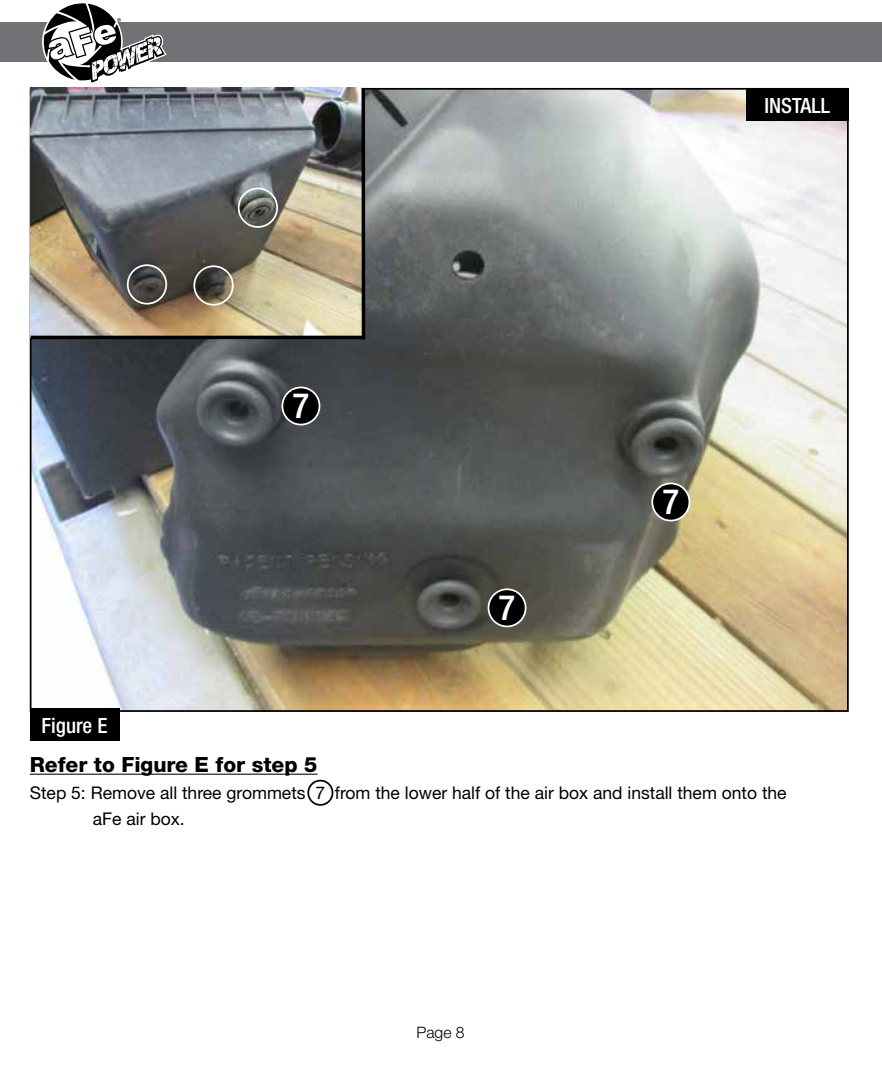
<style>
.page{position:relative;width:882px;height:1071px;background:#fff}
.page>*{position:absolute;margin:0;border:0;box-sizing:border-box;transform-origin:0 0}
.t1{font:500 condensed 35px "Helvetica Neue";color:#fff}
.t2{font:800 21px "Helvetica Neue";color:#000}
.t3{font:500 condensed 21px "Helvetica Neue";color:#fff}
.t4{font:17.5px/26.2px "Helvetica Neue";color:#000}
.t5{font:300 15.75px "Helvetica Neue";color:#000}
</style>
<div class="page">
<div style="left:0;top:23px;width:882px;height:39px;background:#717275"></div>
<hr style="left:30px;top:774px;width:288px;height:1px;background:#000">
<img style="left:33px;top:91px;width:813px;height:618px">
<div style="left:30px;top:708px;width:89px;height:33px;background:#000"></div>
<div style="left:746px;top:88px;width:103px;height:33px;background:#000"></div>
<svg style="left:43px;top:3px;width:124px;height:80px"></svg>
<img style="left:31px;top:88px;width:331px;height:248px">
<hr style="left:31px;top:336px;width:332px;height:3px;background:#000">
<hr style="left:362px;top:88px;width:3px;height:252px;background:#000">
<div style="left:127px;top:264px;width:40px;height:41px;border:2px solid #fff;border-radius:50%"></div>
<div style="left:193px;top:265px;width:41px;height:41px;border:2px solid #fff;border-radius:50%"></div>
<div style="left:238px;top:188px;width:40px;height:40px;border:2px solid #fff;border-radius:50%"></div>
<div style="left:307px;top:780px;width:26px;height:26px;border:2px solid #000;border-radius:50%"></div>
<svg style="left:652px;top:483px;width:37px;height:38px"></svg>
<div style="left:651px;top:483px;width:39px;height:38px;border:2px solid #fff;border-radius:50%"></div>
<div style="left:662px;top:486px;width:17px;height:28px;background:#000"></div>
<svg style="left:488px;top:589px;width:38px;height:37px"></svg>
<div style="left:488px;top:588px;width:39px;height:39px;border:2px solid #fff;border-radius:50%"></div>
<div style="left:499px;top:592px;width:16px;height:28px;background:#000"></div>
<div style="left:282px;top:387px;width:38px;height:38px;background:#000;border-radius:50%"></div>
<div style="left:282px;top:387px;width:38px;height:38px;border:2px solid #fff;border-radius:50%"></div>
<div style="left:293px;top:390px;width:16px;height:28px;background:#000"></div>
<p class="t3" style="left:42px;top:713px;width:67px">Figure E</p>
<h1 class="t1" style="left:293px;top:385px;width:18px">7</h1>
<p class="t3" style="left:764px;top:93px;width:67px">INSTALL</p>
<h1 class="t1" style="left:499px;top:586px;width:18px">7</h1>
<h1 class="t1" style="left:662px;top:481px;width:18px">7</h1>
<p class="t2" style="left:30px;top:752px;width:289px">Refer to Figure E for step 5</p>
<p class="t4" style="left:93px;top:779px;width:695px;text-indent:-63px">Step 5: Remove all three grommets 7 from the lower half of the air box and install them onto the aFe air box.</p>
<p class="t5" style="left:416px;top:1023px;width:50px">Page 8</p>
</div>
